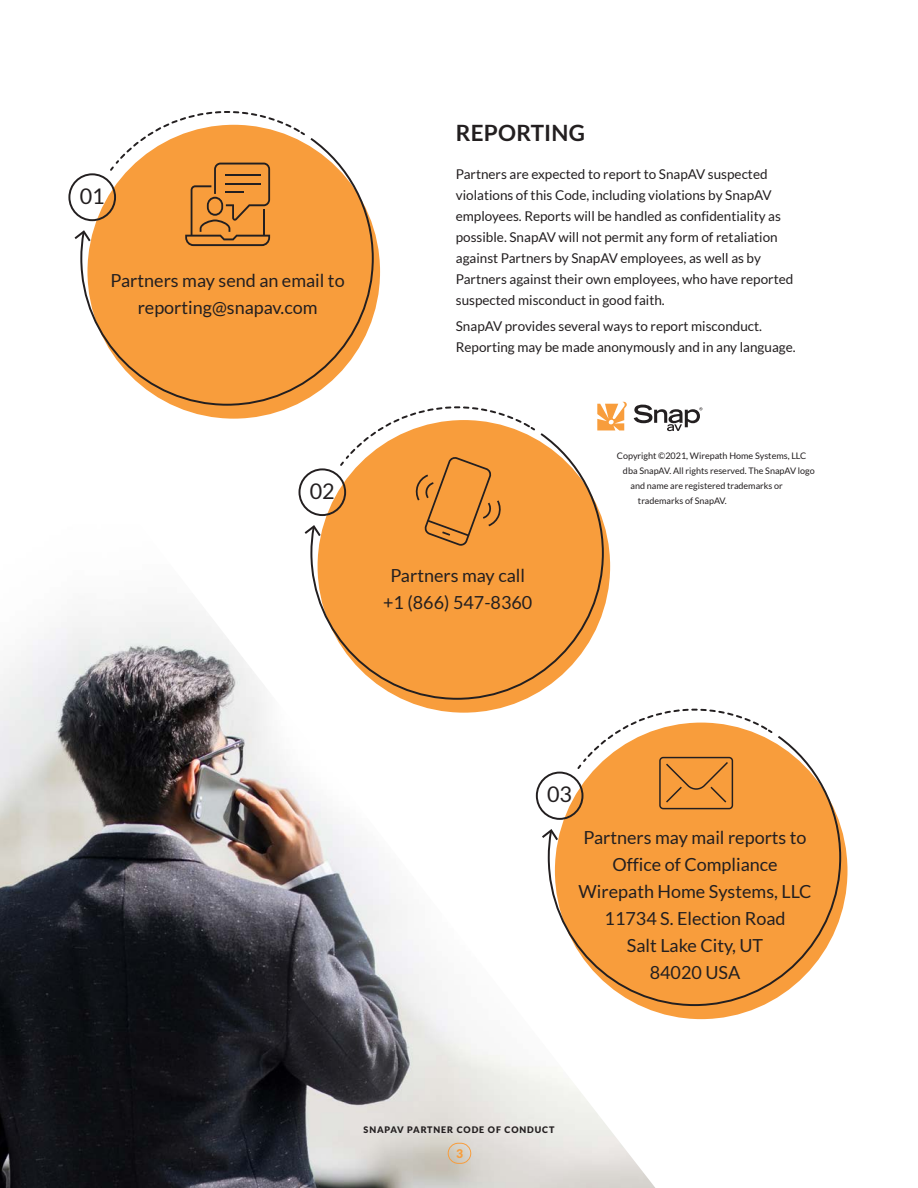
<style>
.page{position:relative;width:918px;height:1188px;background:#fff}
.page>*{position:absolute;margin:0;border:0;box-sizing:border-box;transform-origin:0 0}
.t1{font:700 22.5px "Lato";letter-spacing:.01em;color:#231f20}
.Paragraph_Body{font:21.6px "Lato";color:#231f20}
.Reporting_Options{font:18px/27px "Lato";color:#231f20;text-align:center}
.Paragraph_Body-2{font:13.5px/21px "Lato";color:#231f20}
.Intro_Text{font:900 12px "Lato";color:#f89d3c}
.Paragraph_Body-3{font:9px "Lato";color:#231f20}
.Intro_Text-2{font:900 9px "Lato";letter-spacing:.1em;color:#231f20}
</style>
<div class="page">
<svg style="left:79px;top:138px;width:296px;height:207px"></svg>
<svg style="left:75px;top:230px;width:16px;height:11px"></svg>
<div style="left:68px;top:173px;width:48px;height:48px;border:2px solid #231f20;border-radius:50%"></div>
<svg style="left:108px;top:111px;width:199px;height:135px"></svg>
<svg style="left:655px;top:736px;width:187px;height:271px;background:#f4a653"></svg>
<svg style="left:655px;top:708px;width:119px;height:101px"></svg>
<svg style="left:107px;top:345px;width:539px;height:180px"></svg>
<img style="left:0;top:525px;width:655px;height:663px">
<div style="left:448px;top:1143px;width:23px;height:21px;border:1px solid #f89d3c;border-radius:10px"></div>
<svg style="left:597px;top:402px;width:30px;height:28px"></svg>
<svg style="left:634px;top:405px;width:68px;height:26px"></svg>
<p class="Paragraph_Body" style="left:80px;top:184px;width:27px">01</p>
<p class="Reporting_Options" style="left:111px;top:267px;width:236px">Partners may send an email to reporting@snapav.com</p>
<p class="Paragraph_Body" style="left:310px;top:479px;width:27px">02</p>
<p class="t1" style="left:456px;top:120px;width:131px">REPORTING</p>
<p class="Paragraph_Body-2" style="left:456px;top:163px;width:339px">Partners are expected to report to SnapAV suspected violations of this Code, including violations by SnapAV employees. Reports will be handled as confidentiality as possible. SnapAV will not permit any form of retaliation against Partners by SnapAV employees, as well as by Partners against their own employees, who have reported suspected misconduct in good faith.</p>
<p class="Paragraph_Body-2" style="left:456px;top:316px;width:341px">SnapAV provides several ways to report misconduct.<br>Reporting may be made anonymously and in any language.</p>
<p class="Reporting_Options" style="left:383px;top:562px;width:151px">Partners may call +1 (866) 547-8360</p>
<p class="Paragraph_Body-3" style="left:617px;top:451px;width:191px">Copyright ©2021, Wirepath Home Systems, LLC</p>
<p class="Paragraph_Body-3" style="left:623px;top:466px;width:193px">dba SnapAV. All rights reserved. The SnapAV logo</p>
<p class="Paragraph_Body-3" style="left:630px;top:481px;width:154px">and name are registered trademarks or</p>
<p class="Paragraph_Body-3" style="left:638px;top:496px;width:90px">trademarks of SnapAV.</p>
<p class="Paragraph_Body" style="left:547px;top:782px;width:27px">03</p>
<p class="Reporting_Options" style="left:579px;top:824px;width:234px">Partners may mail reports to<br>Office of Compliance<br>Wirepath Home Systems, LLC<br>11734 S. Election Road<br>Salt Lake City, UT<br>84020 USA</p>
<p class="Intro_Text-2" style="left:364px;top:1125px;width:192px">SNAPAV PARTNER CODE OF CONDUCT</p>
<p class="Intro_Text" style="left:456px;top:1146px;width:8px">3</p>
</div>
